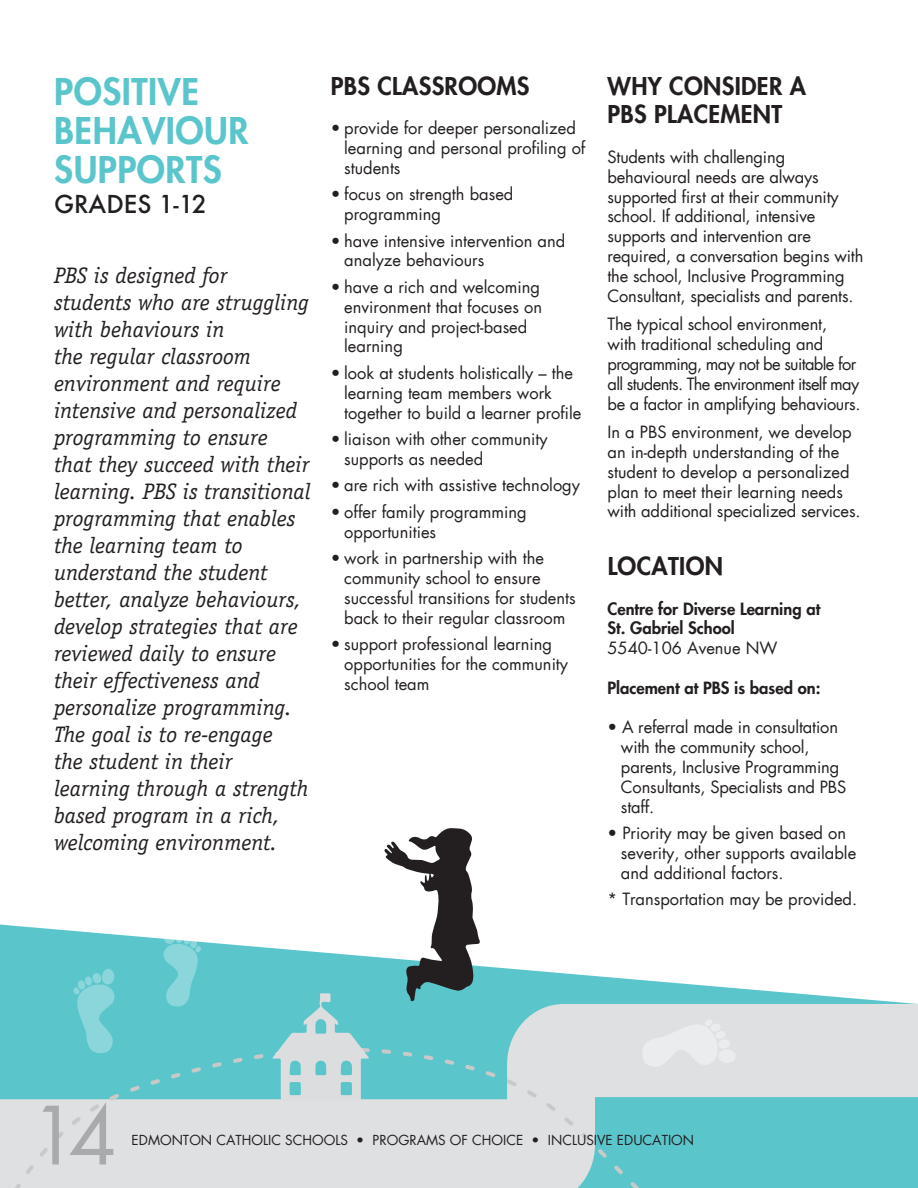
<style>
.page{position:relative;width:918px;height:1188px;background:#fff}
.page>*{position:absolute;margin:0;border:0;box-sizing:border-box;transform-origin:0 0}
.t1{font:78px "Futura";color:#a8abac}
.t2{font:800 36px/39px "Futura";letter-spacing:.015em;color:#5ac6cc}
.t3{font:800 24px/28.8px "Futura";letter-spacing:.015em;color:#231f20}
.t4{font:500 24px "Futura";color:#231f20}
.t5{font:italic 22.5px/27px "Officina Serif";color:#231f20}
.t6{font:16.5px/19.8px "Futura";color:#231f20}
.t7{font:16.5px/19.8px "Futura";letter-spacing:-.02em;color:#231f20}
.t8{font:800 16.5px/19.8px "Futura";color:#231f20}
.t9{font:13.5px "Futura";color:#231f20}
</style>
<div class="page">
<svg style="left:0;top:925px;width:918px;height:79px"></svg>
<svg style="left:0;top:1004px;width:918px;height:64px;background:#b5d7db"></svg>
<svg style="left:0;top:1068px;width:918px;height:120px;background:#b0d6da"></svg>
<svg style="left:73px;top:969px;width:42px;height:85px;background:#76cfd4"></svg>
<svg style="left:641px;top:1019px;width:95px;height:49px;background:#e5e6e7"></svg>
<svg style="left:148px;top:828px;width:337px;height:272px"></svg>
<h2 class="t2" style="left:54px;top:72px;width:196px">POSITIVE<br>BEHAVIOUR<br>SUPPORTS</h2>
<h3 class="t4" style="left:54px;top:187px;width:154px">GRADES 1-12</h3>
<p class="t5" style="left:54px;top:263px;width:258px">PBS is designed for students who are struggling with behaviours in<br>the regular classroom environment and require intensive and personalized programming to ensure that they succeed with their learning. PBS is transitional programming that enables the learning team to understand the student better, analyze behaviours, develop strategies that are reviewed daily to ensure their effectiveness and personalize programming.<br>The goal is to re-engage<br>the student in their learning through a strength based program in a rich, welcoming environment.</p>
<h3 class="t3" style="left:331px;top:71px;width:200px">PBS CLASSROOMS</h3>
<p class="t6" style="left:344px;top:118px;width:243px;text-indent:-13px">• provide for deeper personalized learning and personal profiling of students</p>
<p class="t6" style="left:344px;top:185px;width:171px;text-indent:-13px">• focus on strength based programming</p>
<p class="t6" style="left:344px;top:231px;width:223px;text-indent:-13px">• have intensive intervention and analyze behaviours</p>
<p class="t6" style="left:344px;top:277px;width:199px;text-indent:-13px">• have a rich and welcoming environment that focuses on inquiry and project-based learning</p>
<p class="t6" style="left:344px;top:363px;width:239px;text-indent:-13px">• look at students holistically – the learning team members work together to build a learner profile</p>
<p class="t6" style="left:344px;top:429px;width:205px;text-indent:-13px">• liaison with other community supports as needed</p>
<p class="t6" style="left:331px;top:476px;width:251px">• are rich with assistive technology</p>
<p class="t6" style="left:344px;top:502px;width:184px;text-indent:-13px">• offer family programming opportunities</p>
<p class="t6" style="left:344px;top:549px;width:233px;text-indent:-13px">• work in partnership with the community school to ensure successful transitions for students back to their regular classroom</p>
<p class="t6" style="left:344px;top:635px;width:225px;text-indent:-13px">• support professional learning opportunities for the community school team</p>
<h3 class="t3" style="left:608px;top:71px;width:200px">WHY CONSIDER A<br>PBS PLACEMENT</h3>
<p class="t6" style="left:608px;top:147px;width:257px">Students with challenging behavioural needs are always supported first at their community school. If additional, intensive supports and intervention are required, a conversation begins with the school, Inclusive Programming Consultant, specialists and parents.</p>
<p class="t7" style="left:608px;top:315px;width:255px">The typical school environment,<br>with traditional scheduling and programming, may not be suitable for all students. The environment itself may be a factor in amplifying behaviours.</p>
<p class="t6" style="left:608px;top:422px;width:255px">In a PBS environment, we develop an in-depth understanding of the student to develop a personalized plan to meet their learning needs with additional specialized services.</p>
<h3 class="t3" style="left:608px;top:552px;width:117px">LOCATION</h3>
<p class="t8" style="left:608px;top:599px;width:214px">Centre for Diverse Learning at<br>St. Gabriel School</p>
<p class="t6" style="left:608px;top:638px;width:171px">5540-106 Avenue NW</p>
<p class="t8" style="left:608px;top:678px;width:214px">Placement at PBS is based on:</p>
<p class="t6" style="left:621px;top:718px;width:227px;text-indent:-13px">• A referral made in consultation with the community school, parents, Inclusive Programming<br>Consultants, Specialists and PBS staff.</p>
<p class="t6" style="left:621px;top:823px;width:237px;text-indent:-13px">• Priority may be given based on severity, other supports available and additional factors.</p>
<p class="t6" style="left:608px;top:889px;width:251px">* Transportation may be provided.</p>
<h1 class="t1" style="left:30px;top:1086px;width:88px">14</h1>
<p class="t9" style="left:132px;top:1131px;width:564px">EDMONTON CATHOLIC SCHOOLS • PROGRAMS OF CHOICE • INCLUSIVE EDUCATION</p>
</div>
